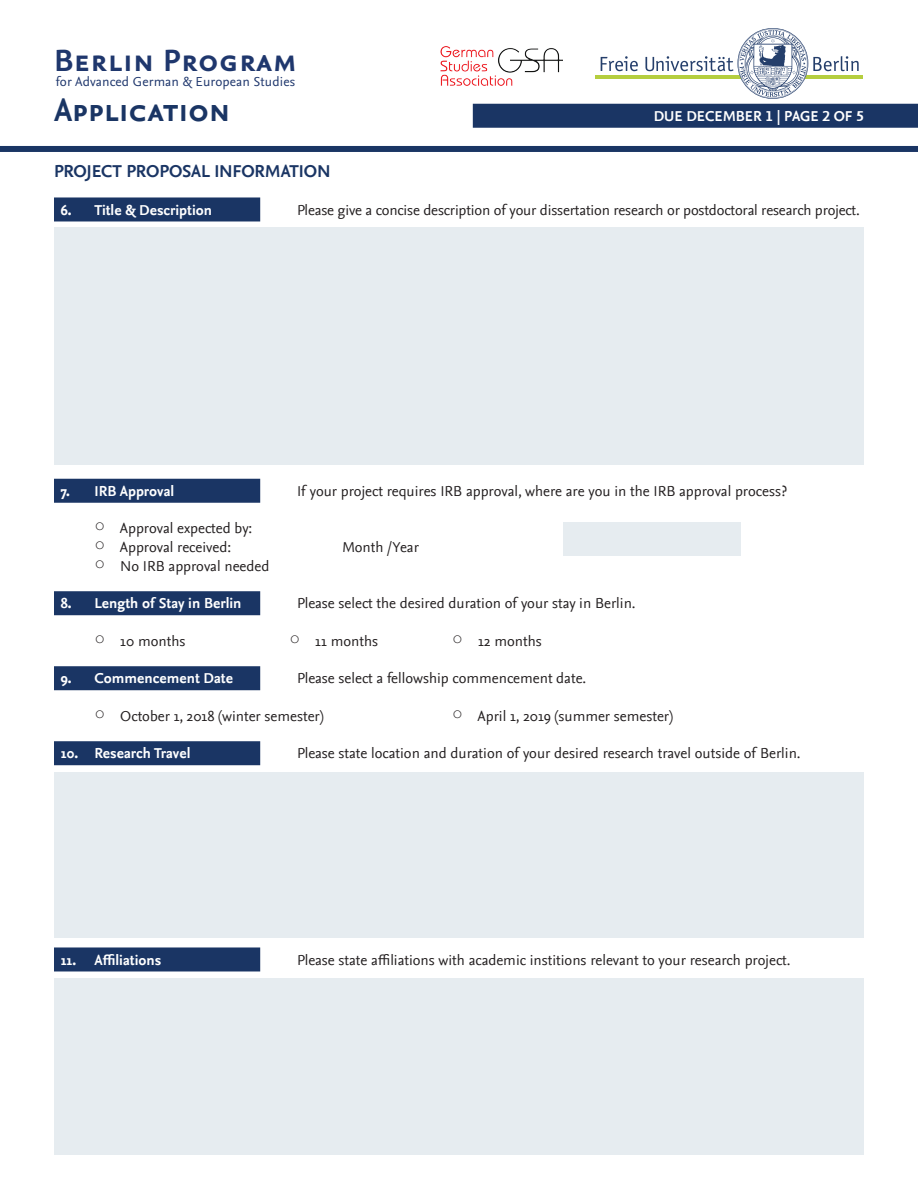
<style>
.page{position:relative;width:918px;height:1188px;background:#fff}
.page>*{position:absolute;margin:0;border:0;box-sizing:border-box;transform-origin:0 0}
.t1{font:33px "Nexus Sans Bold SC";letter-spacing:-.01em;color:#1a3564}
.t2{font:32.1px "Nexus Sans Bold SC";letter-spacing:.015em;color:#1f376d}
.t3{font:18px "Nexus Sans Bold SC";letter-spacing:-.01em;color:#1a3564}
.t4{font:15px "Nexus Sans";color:#231f20}
.t5{font:700 15px "Nexus Sans";color:#fff}
.t6{font:700 15px "Nexus Sans TF";color:#fff}
.t7{font:13.65px "Nexus Sans";letter-spacing:.01em;color:#1f376d}
.s1{font-family:"Arial Unicode MS";font-size:18px}
</style>
<div class="page">
<div style="left:473px;top:104px;width:445px;height:24px;background:#1a3564"></div>
<div style="left:0;top:146px;width:918px;height:6px;background:#1a3564"></div>
<svg style="left:601px;top:56px;width:37px;height:15px"></svg>
<hr style="left:596px;top:75px;width:267px;height:4px;background:#b5ce3f">
<svg style="left:645px;top:28px;width:214px;height:71px"></svg>
<img style="left:440px;top:46px;width:123px;height:40px">
<div style="left:54px;top:197px;width:206px;height:24px;background:#1a3564"></div>
<div style="left:54px;top:479px;width:206px;height:24px;background:#1a3564"></div>
<div style="left:54px;top:591px;width:206px;height:24px;background:#1a3564"></div>
<div style="left:54px;top:666px;width:206px;height:24px;background:#1a3564"></div>
<div style="left:54px;top:741px;width:206px;height:24px;background:#1a3564"></div>
<div style="left:54px;top:947px;width:206px;height:24px;background:#1a3564"></div>
<div style="left:564px;top:523px;width:177px;height:33px;background:#e6ecf0"></div>
<div style="left:54px;top:227px;width:810px;height:237px;background:#e6ecf0"></div>
<div style="left:54px;top:772px;width:810px;height:166px;background:#e6ecf0"></div>
<div style="left:54px;top:978px;width:810px;height:176px;background:#e6ecf0"></div>
<h2 class="t2" style="left:54px;top:42px;width:245px">Berlin Program</h2>
<p class="t7" style="left:56px;top:74px;width:241px">for Advanced German &amp; European Studies</p>
<h1 class="t1" style="left:54px;top:91px;width:178px">Application</h1>
<p class="t6" style="left:654px;top:107px;width:212px">DUE DECEMBER 1 | PAGE 2 OF 5</p>
<p class="t3" style="left:54px;top:161px;width:278px">PROJECT PROPOSAL INFORMATION</p>
<p class="t5" style="left:61px;top:201px;width:153px">6. Title &amp; Description</p>
<p class="t4" style="left:297px;top:201px;width:564px">Please give a concise description of your dissertation research or postdoctoral research project.</p>
<p class="t5" style="left:61px;top:482px;width:115px">7. IRB Approval</p>
<p class="t4" style="left:297px;top:482px;width:492px">If your project requires IRB approval, where are you in the IRB approval process?</p>
<p class="t4" style="left:94px;top:520px;width:159px"><span class="s1">○</span> Approval expected by:</p>
<p class="t4" style="left:94px;top:539px;width:138px"><span class="s1">○</span> Approval received:</p>
<p class="t4" style="left:342px;top:539px;width:78px">Month /Year</p>
<p class="t4" style="left:94px;top:557px;width:176px"><span class="s1">○</span> No IRB approval needed</p>
<p class="t5" style="left:61px;top:595px;width:182px">8. Length of Stay in Berlin</p>
<p class="t4" style="left:297px;top:595px;width:340px">Please select the desired duration of your stay in Berlin.</p>
<p class="t4" style="left:94px;top:632px;width:93px"><span class="s1">○</span> 10 months</p>
<p class="t4" style="left:290px;top:632px;width:90px"><span class="s1">○</span> 11 months</p>
<p class="t4" style="left:452px;top:632px;width:91px"><span class="s1">○</span> 12 months</p>
<p class="t5" style="left:61px;top:670px;width:174px">9. Commencement Date</p>
<p class="t4" style="left:297px;top:670px;width:291px">Please select a fellowship commencement date.</p>
<p class="t4" style="left:94px;top:707px;width:231px"><span class="s1">○</span> October 1, 2018 (winter semester)</p>
<p class="t4" style="left:452px;top:707px;width:222px"><span class="s1">○</span> April 1, 2019 (summer semester)</p>
<p class="t5" style="left:61px;top:745px;width:131px">10. Research Travel</p>
<p class="t4" style="left:297px;top:745px;width:505px">Please state location and duration of your desired research travel outside of Berlin.</p>
<p class="t5" style="left:61px;top:951px;width:102px">11. Affiliations</p>
<p class="t4" style="left:297px;top:951px;width:495px">Please state affiliations with academic institions relevant to your research project.</p>
</div>
